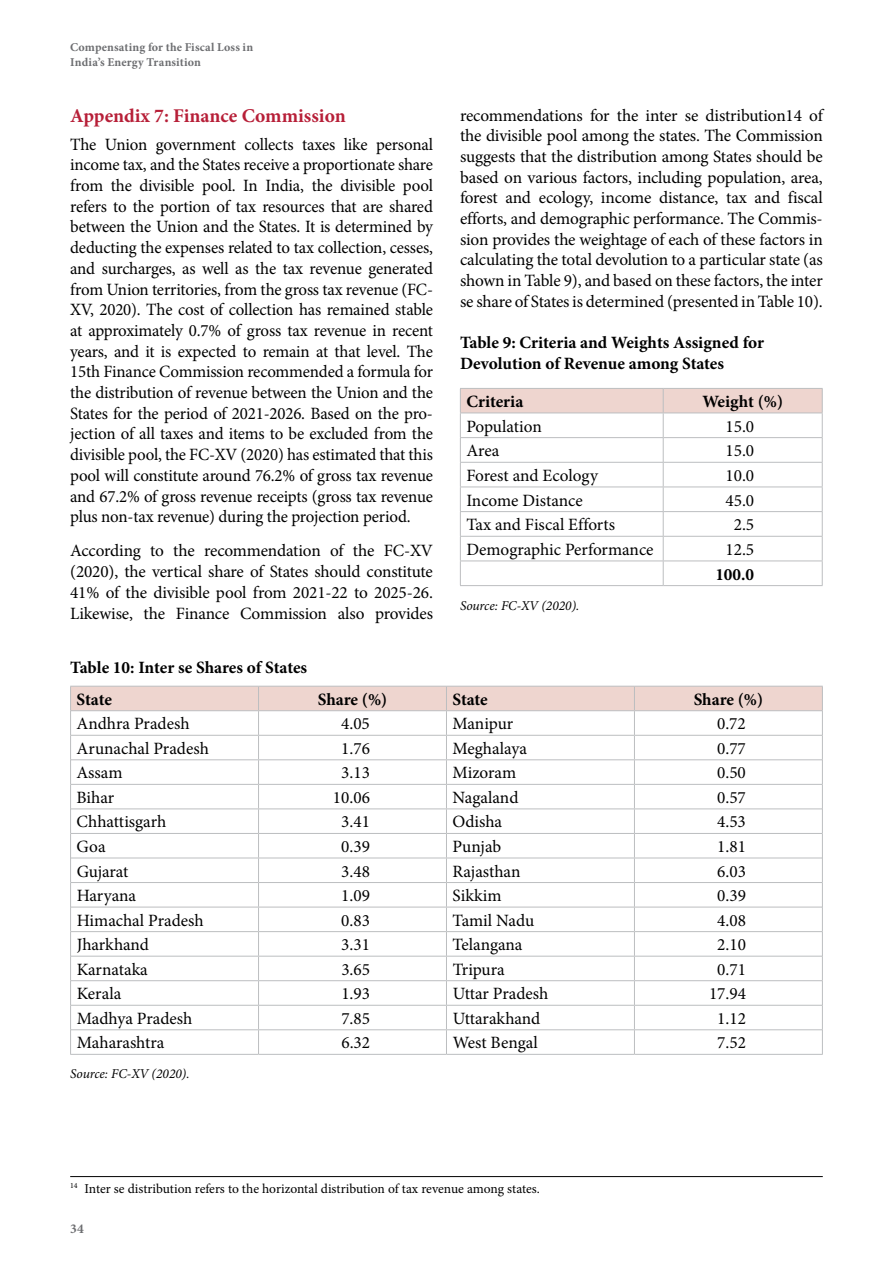
<style>
.page{position:relative;width:893px;height:1263px;background:#fff}
.page>*{position:absolute;margin:0;border:0;box-sizing:border-box;transform-origin:0 0}
.t1{font:700 19.5px "Minion Pro";color:#b71f38}
.t2{font:17.25px/20.7px "Minion Pro";letter-spacing:-.005em;color:#000;text-align:justify}
.t3{font:700 17.25px/20.7px "Minion Pro";letter-spacing:-.005em;color:#000}
.t4{font:13.5px "Minion Pro";letter-spacing:-.005em;color:#000}
.t5{font:italic 13.5px "Minion Pro";letter-spacing:-.005em;color:#000}
.t6{font:700 13.5px "Minion Pro";color:#6d6e71}
.t7{font:700 12px/14.4px "Minion Pro";letter-spacing:.015em;color:#6d6e71}
</style>
<div class="page">
<hr style="left:70px;top:1176px;width:753px;height:1px;background:#000">
<svg style="left:460px;top:388px;width:363px;height:197px"></svg>
<hr style="left:460px;top:585px;width:203px;height:1px;background:#bcbec0">
<hr style="left:663px;top:585px;width:160px;height:1px;background:#bcbec0">
<hr style="left:70px;top:1054px;width:189px;height:1px;background:#bcbec0">
<hr style="left:259px;top:1054px;width:187px;height:1px;background:#bcbec0">
<hr style="left:446px;top:1054px;width:188px;height:1px;background:#bcbec0">
<hr style="left:634px;top:1054px;width:189px;height:1px;background:#bcbec0">
<svg style="left:70px;top:686px;width:753px;height:368px"></svg>
<p class="t7" style="left:70px;top:40px;width:184px">Compensating for the Fiscal Loss in<br>India’s Energy Transition</p>
<p class="t1" style="left:70px;top:102px;width:277px">Appendix 7: Finance Commission</p>
<p class="t2" style="left:70px;top:134px;width:364px">The Union government collects taxes like personal income tax, and the States receive a proportionate share from the divisible pool. In India, the divisible pool refers to the portion of tax resources that are shared between the Union and the States. It is determined by deducting the expenses related to tax collection, cesses, and surcharges, as well as the tax revenue generated from Union territories, from the gross tax revenue (FC-XV, 2020). The cost of collection has remained stable at approximately 0.7% of gross tax revenue in recent years, and it is expected to remain at that level. The 15th Finance Commission recommended a formula for the distribution of revenue between the Union and the States for the period of 2021-2026. Based on the pro&shy;jection of all taxes and items to be excluded from the divisible pool, the FC-XV (2020) has estimated that this pool will constitute around 76.2% of gross tax revenue and 67.2% of gross revenue receipts (gross tax revenue plus non-tax revenue) during the projection period.</p>
<p class="t2" style="left:70px;top:541px;width:364px">According to the recommendation of the FC-XV (2020), the vertical share of States should constitute 41% of the divisible pool from 2021-22 to 2025-26.<br>Likewise, the Finance Commission also provides</p>
<p class="t2" style="left:460px;top:105px;width:364px">recommendations for the inter se distribution14 of the divisible pool among the states. The Commission suggests that the distribution among States should be based on various factors, including population, area, forest and ecology, income distance, tax and fiscal efforts, and demographic performance. The Commis&shy;sion provides the weightage of each of these factors in calculating the total devolution to a particular state (as shown in Table 9), and based on these factors, the inter se share of States is determined (presented in Table 10).</p>
<p class="t3" style="left:460px;top:332px;width:305px">Table 9: Criteria and Weights Assigned for<br>Devolution of Revenue among States</p>
<p class="t3" style="left:466px;top:391px;width:59px">Criteria</p>
<p class="t3" style="left:702px;top:391px;width:82px">Weight (%)</p>
<p class="t2" style="left:466px;top:416px;width:77px">Population</p>
<p class="t2" style="left:725px;top:416px;width:30px">15.0</p>
<p class="t2" style="left:466px;top:440px;width:35px">Area</p>
<p class="t2" style="left:725px;top:440px;width:30px">15.0</p>
<p class="t2" style="left:466px;top:465px;width:133px">Forest and Ecology</p>
<p class="t2" style="left:725px;top:465px;width:30px">10.0</p>
<p class="t2" style="left:466px;top:490px;width:118px">Income Distance</p>
<p class="t2" style="left:725px;top:490px;width:30px">45.0</p>
<p class="t2" style="left:466px;top:514px;width:150px">Tax and Fiscal Efforts</p>
<p class="t2" style="left:734px;top:514px;width:22px">2.5</p>
<p class="t2" style="left:466px;top:539px;width:189px">Demographic Performance</p>
<p class="t2" style="left:725px;top:539px;width:30px">12.5</p>
<p class="t3" style="left:715px;top:563px;width:40px">100.0</p>
<p class="t5" style="left:460px;top:596px;width:121px">Source: FC-XV (2020).</p>
<p class="t3" style="left:77px;top:651px;width:232px;line-height:31.7px;text-indent:-6px">Table 10: Inter se Shares of States<br>State</p>
<p class="t3" style="left:318px;top:689px;width:71px">Share (%)</p>
<p class="t3" style="left:452px;top:689px;width:37px">State</p>
<p class="t3" style="left:694px;top:689px;width:71px">Share (%)</p>
<p class="t2" style="left:77px;top:713px;width:114px">Andhra Pradesh</p>
<p class="t2" style="left:341px;top:713px;width:30px">4.05</p>
<p class="t2" style="left:452px;top:713px;width:62px">Manipur</p>
<p class="t2" style="left:717px;top:713px;width:30px">0.72</p>
<p class="t2" style="left:77px;top:738px;width:134px">Arunachal Pradesh</p>
<p class="t2" style="left:341px;top:738px;width:30px">1.76</p>
<p class="t2" style="left:452px;top:738px;width:76px">Meghalaya</p>
<p class="t2" style="left:717px;top:738px;width:30px">0.77</p>
<p class="t2" style="left:77px;top:763px;width:47px">Assam</p>
<p class="t2" style="left:341px;top:763px;width:30px">3.13</p>
<p class="t2" style="left:452px;top:763px;width:65px">Mizoram</p>
<p class="t2" style="left:717px;top:763px;width:30px">0.50</p>
<p class="t2" style="left:77px;top:787px;width:39px">Bihar</p>
<p class="t2" style="left:333px;top:787px;width:39px">10.06</p>
<p class="t2" style="left:453px;top:787px;width:67px">Nagaland</p>
<p class="t2" style="left:717px;top:787px;width:30px">0.57</p>
<p class="t2" style="left:77px;top:812px;width:91px">Chhattisgarh</p>
<p class="t2" style="left:341px;top:812px;width:30px">3.41</p>
<p class="t2" style="left:453px;top:812px;width:51px">Odisha</p>
<p class="t2" style="left:717px;top:812px;width:30px">4.53</p>
<p class="t2" style="left:77px;top:836px;width:30px">Goa</p>
<p class="t2" style="left:341px;top:836px;width:30px">0.39</p>
<p class="t2" style="left:453px;top:836px;width:50px">Punjab</p>
<p class="t2" style="left:717px;top:836px;width:30px">1.81</p>
<p class="t2" style="left:77px;top:861px;width:53px">Gujarat</p>
<p class="t2" style="left:341px;top:861px;width:30px">3.48</p>
<p class="t2" style="left:453px;top:861px;width:69px">Rajasthan</p>
<p class="t2" style="left:717px;top:861px;width:30px">6.03</p>
<p class="t2" style="left:77px;top:885px;width:61px">Haryana</p>
<p class="t2" style="left:341px;top:885px;width:30px">1.09</p>
<p class="t2" style="left:453px;top:885px;width:50px">Sikkim</p>
<p class="t2" style="left:717px;top:885px;width:30px">0.39</p>
<p class="t2" style="left:77px;top:910px;width:128px">Himachal Pradesh</p>
<p class="t2" style="left:341px;top:910px;width:30px">0.83</p>
<p class="t2" style="left:453px;top:910px;width:83px">Tamil Nadu</p>
<p class="t2" style="left:717px;top:910px;width:30px">4.08</p>
<p class="t2" style="left:77px;top:934px;width:74px">Jharkhand</p>
<p class="t2" style="left:341px;top:934px;width:30px">3.31</p>
<p class="t2" style="left:453px;top:934px;width:71px">Telangana</p>
<p class="t2" style="left:717px;top:934px;width:30px">2.10</p>
<p class="t2" style="left:77px;top:959px;width:73px">Karnataka</p>
<p class="t2" style="left:341px;top:959px;width:30px">3.65</p>
<p class="t2" style="left:453px;top:959px;width:54px">Tripura</p>
<p class="t2" style="left:717px;top:959px;width:30px">0.71</p>
<p class="t2" style="left:77px;top:983px;width:46px">Kerala</p>
<p class="t2" style="left:341px;top:983px;width:30px">1.93</p>
<p class="t2" style="left:453px;top:983px;width:97px">Uttar Pradesh</p>
<p class="t2" style="left:709px;top:983px;width:39px">17.94</p>
<p class="t2" style="left:77px;top:1008px;width:117px">Madhya Pradesh</p>
<p class="t2" style="left:341px;top:1008px;width:30px">7.85</p>
<p class="t2" style="left:453px;top:1008px;width:89px">Uttarakhand</p>
<p class="t2" style="left:717px;top:1008px;width:30px">1.12</p>
<p class="t2" style="left:77px;top:1033px;width:89px">Maharashtra</p>
<p class="t2" style="left:341px;top:1033px;width:30px">6.32</p>
<p class="t2" style="left:453px;top:1033px;width:87px">West Bengal</p>
<p class="t2" style="left:717px;top:1033px;width:30px">7.52</p>
<p class="t5" style="left:70px;top:1065px;width:121px">Source: FC-XV (2020).</p>
<p class="t4" style="left:70px;top:1179px;width:471px"><sup>14</sup> Inter se distribution refers to the horizontal distribution of tax revenue among states.</p>
<p class="t6" style="left:70px;top:1219px;width:15px">34</p>
</div>
